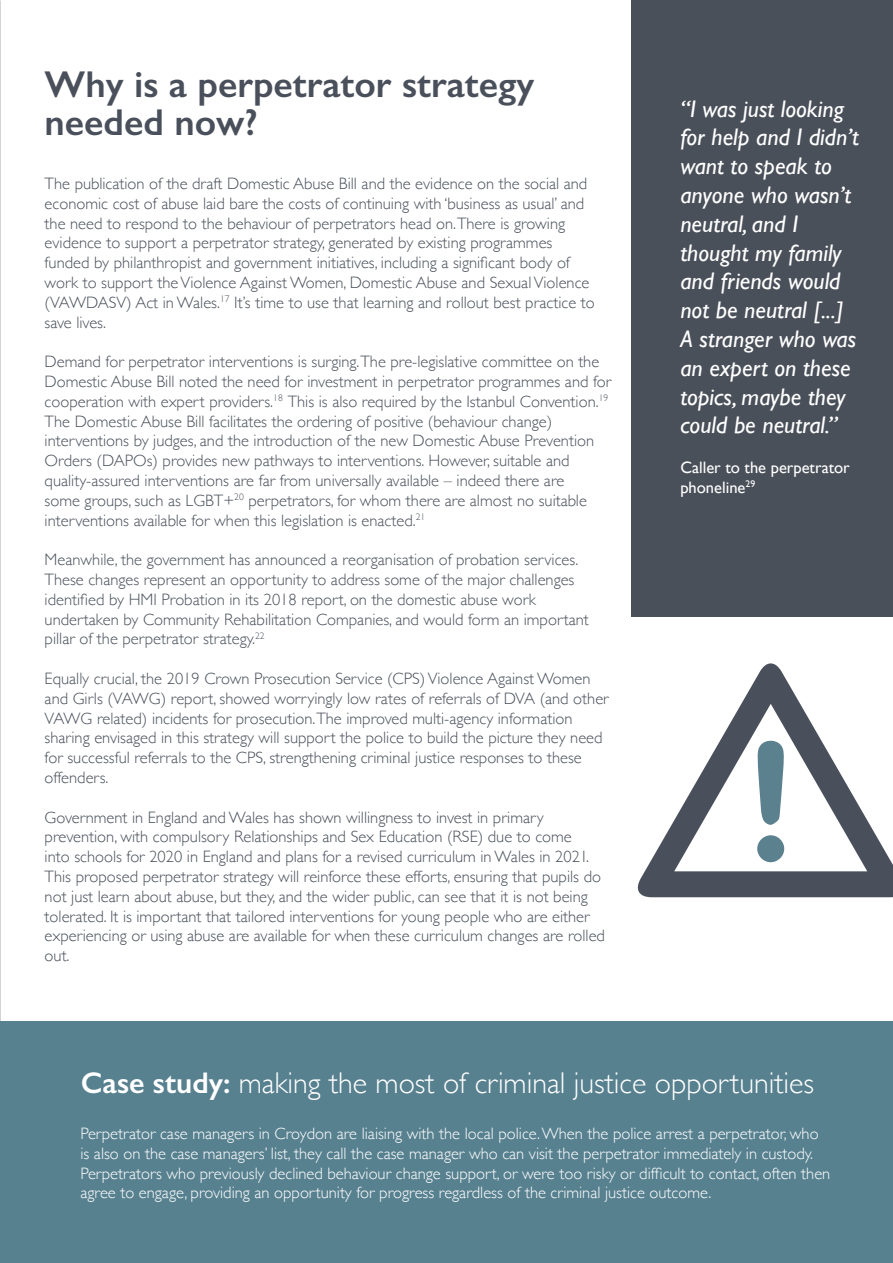
<style>
.page{position:relative;width:893px;height:1263px;background:#fff}
.page>*{position:absolute;margin:0;border:0;box-sizing:border-box;transform-origin:0 0}
.t1{font:600 37.5px/37.5px "Gill Sans";color:#4a505b}
.Body{font:300 30px "Gill Sans";color:#fff}
.t2{font:italic 24px/28.8px "Gill Sans";color:#fff}
.Body-2{font:300 16.5px/19.8px "Gill Sans";color:#4a505b}
.Body-3{font:300 16.5px/19.8px "Gill Sans";color:#fff}
.t3{font:16.5px/19.8px "Gill Sans";color:#fff}
.s1{font-weight:600}
</style>
<div class="page">
<div style="left:0;top:1022px;width:893px;height:241px;background:#588190"></div>
<div style="left:631px;top:0;width:262px;height:617px;background:#4a505a"></div>
<svg style="left:637px;top:663px;width:256px;height:234px"></svg>
<svg style="left:757px;top:740px;width:27px;height:85px"></svg>
<div style="left:757px;top:835px;width:27px;height:27px;background:#5b818e;border-radius:50%"></div>
<p class="t1" style="left:45px;top:66px;width:491px">Why is a perpetrator strategy needed now?</p>
<p class="Body-2" style="left:45px;top:173px;width:552px">The publication of the draft Domestic Abuse Bill and the evidence on the social and economic cost of abuse laid bare the costs of continuing with ‘business as usual’ and the need to respond to the behaviour of perpetrators head on.There is growing evidence to support a perpetrator strategy, generated by existing programmes funded by philanthropist and government initiatives, including a significant body of work to support the Violence Against Women, Domestic Abuse and Sexual Violence (VAWDASV) Act in Wales.<sup>17</sup> It’s time to use that learning and rollout best practice to save lives.</p>
<p class="Body-2" style="left:45px;top:351px;width:568px">Demand for perpetrator interventions is surging.The pre-legislative committee on the Domestic Abuse Bill noted the need for investment in perpetrator programmes and for cooperation with expert providers.<sup>18</sup> This is also required by the Istanbul Convention.<sup>19<br></sup>The Domestic Abuse Bill facilitates the ordering of positive (behaviour change) interventions by judges, and the introduction of the new Domestic Abuse Prevention Orders (DAPOs) provides new pathways to interventions. However, suitable and quality-assured interventions are far from universally available – indeed there are<br>some groups, such as LGBT+<sup>20</sup> perpetrators, for whom there are almost no suitable interventions available for when this legislation is enacted.<sup>21</sup></p>
<p class="Body-2" style="left:45px;top:549px;width:546px">Meanwhile, the government has announced a reorganisation of probation services.<br>These changes represent an opportunity to address some of the major challenges identified by HMI Probation in its 2018 report, on the domestic abuse work undertaken by Community Rehabilitation Companies, and would form an important pillar of the perpetrator strategy.<sup>22</sup></p>
<p class="Body-2" style="left:45px;top:668px;width:566px">Equally crucial, the 2019 Crown Prosecution Service (CPS) Violence Against Women and Girls (VAWG) report, showed worryingly low rates of referrals of DVA (and other VAWG related) incidents for prosecution.The improved multi-agency information sharing envisaged in this strategy will support the police to build the picture they need for successful referrals to the CPS, strengthening criminal justice responses to these offenders.</p>
<p class="Body-2" style="left:45px;top:806px;width:562px">Government in England and Wales has shown willingness to invest in primary prevention, with compulsory Relationships and Sex Education (RSE) due to come<br>into schools for 2020 in England and plans for a revised curriculum in Wales in 2021.<br>This proposed perpetrator strategy will reinforce these efforts, ensuring that pupils do not just learn about abuse, but they, and the wider public, can see that it is not being tolerated. It is important that tailored interventions for young people who are either experiencing or using abuse are available for when these curriculum changes are rolled out.</p>
<p class="t2" style="left:680px;top:94px;width:180px">“I was just looking for help and I didn’t want to speak to anyone who wasn’t neutral, and I thought my family and friends would not be neutral [...]<br>A stranger who was an expert on these topics, maybe they could be neutral.”</p>
<p class="t3" style="left:680px;top:457px;width:171px">Caller to the perpetrator phoneline<sup>29</sup></p>
<p class="Body" style="left:81px;top:1060px;width:735px"><span class="s1">Case study:</span> making the most of criminal justice opportunities</p>
<p class="Body-3" style="left:80px;top:1123px;width:751px">Perpetrator case managers in Croydon are liaising with the local police. When the police arrest a perpetrator, who is also on the case managers’ list, they call the case manager who can visit the perpetrator immediately in custody.<br>Perpetrators who previously declined behaviour change support, or were too risky or difficult to contact, often then agree to engage, providing an opportunity for progress regardless of the criminal justice outcome.</p>
</div>
